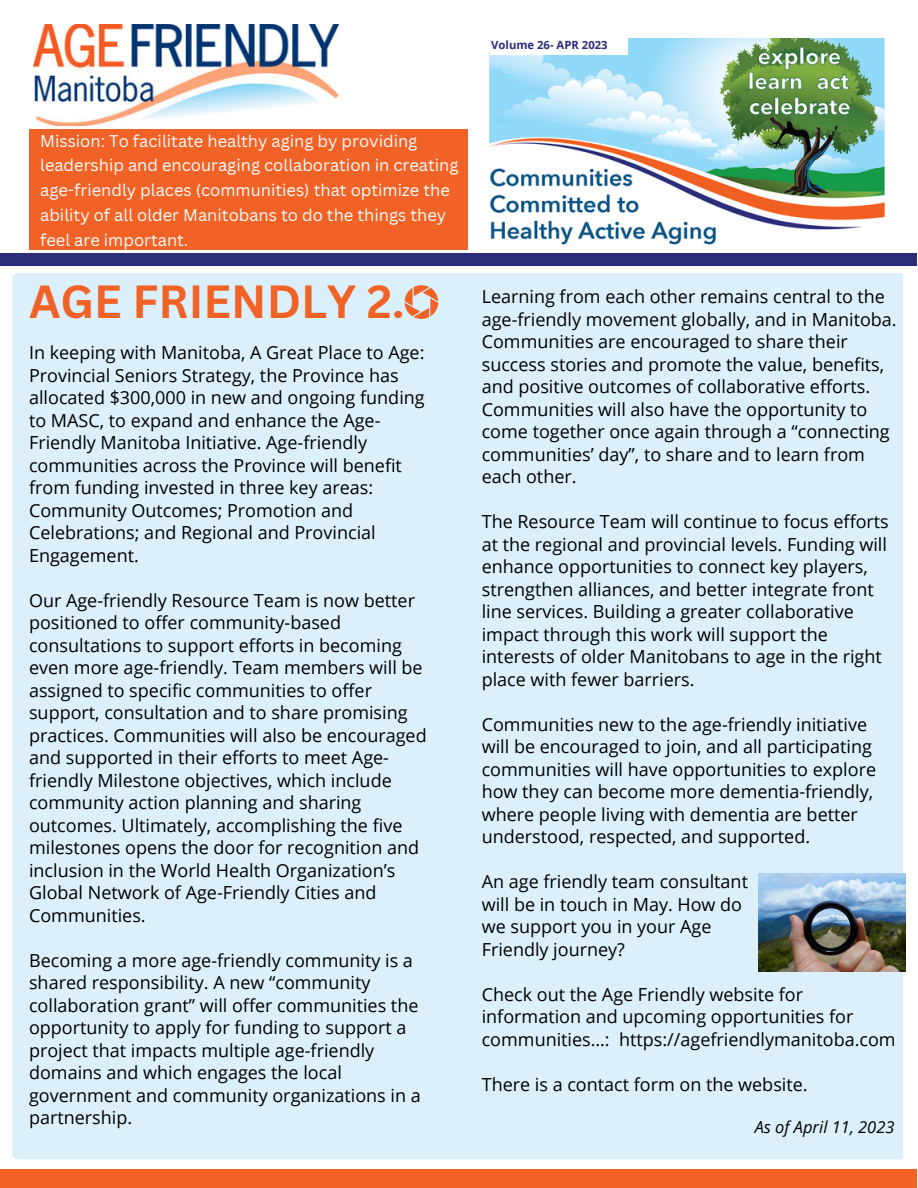
<style>
.page{position:relative;width:918px;height:1188px;background:#fff}
.page>*{position:absolute;margin:0;border:0;box-sizing:border-box;transform-origin:0 0}
.t1{font:700 45.15px "Canva Sans";color:#f16226}
.t2{font:18px/22.5px "Open Sans";color:#000}
.t3{font:16.5px/24.8px "Canva Sans";color:#fff}
.t4{font:italic 16.5px "Open Sans";color:#000}
.t5{font:700 11.25px "Open Sans";color:#2b2d7b}
</style>
<div class="page">
<img style="left:489px;top:38px;width:396px;height:207px">
<div style="left:490px;top:36px;width:138px;height:18px;background:#fff"></div>
<div style="left:12px;top:273px;width:891px;height:886px;background:#dbf0fb"></div>
<div style="left:0;top:253px;width:917px;height:13px;background:#2b2d7b"></div>
<div style="left:0;top:1169px;width:917px;height:19px;background:#f16226"></div>
<img style="left:33px;top:24px;width:305px;height:101px">
<div style="left:29px;top:129px;width:439px;height:120px;background:#f16226"></div>
<img style="left:758px;top:873px;width:147px;height:98px">
<svg style="left:405px;top:285px;width:33px;height:34px"></svg>
<p class="t5" style="left:491px;top:37px;width:118px">Volume 26- APR 2023</p>
<p class="t3" style="left:40px;top:128px;width:420px">Mission: To facilitate healthy aging by providing leadership and encouraging collaboration in creating age-friendly places (communities) that optimize the ability of all older Manitobans to do the things they feel are important.</p>
<h1 class="t1" style="left:29px;top:270px;width:377px">AGE FRIENDLY 2.</h1>
<p class="t2" style="left:29px;top:341px;width:397px">In keeping with Manitoba, A Great Place to Age:<br>Provincial Seniors Strategy, the Province has allocated $300,000 in new and ongoing funding to MASC, to expand and enhance the Age-Friendly Manitoba Initiative. Age-friendly communities across the Province will benefit from funding invested in three key areas:<br>Community Outcomes; Promotion and Celebrations; and Regional and Provincial Engagement.</p>
<p class="t2" style="left:29px;top:589px;width:399px">Our Age-friendly Resource Team is now better positioned to offer community-based consultations to support efforts in becoming even more age-friendly. Team members will be assigned to specific communities to offer support, consultation and to share promising practices. Communities will also be encouraged and supported in their efforts to meet Age&shy;friendly Milestone objectives, which include community action planning and sharing outcomes. Ultimately, accomplishing the five milestones opens the door for recognition and inclusion in the World Health Organization’s Global Network of Age-Friendly Cities and Communities.</p>
<p class="t2" style="left:29px;top:949px;width:393px">Becoming a more age-friendly community is a shared responsibility. A new “community collaboration grant” will offer communities the opportunity to apply for funding to support a project that impacts multiple age-friendly domains and which engages the local government and community organizations in a partnership.</p>
<p class="t2" style="left:482px;top:285px;width:416px">Learning from each other remains central to the age-friendly movement globally, and in Manitoba.<br>Communities are encouraged to share their success stories and promote the value, benefits, and positive outcomes of collaborative efforts.<br>Communities will also have the opportunity to come together once again through a “connecting communities’ day”, to share and to learn from each other.</p>
<p class="t2" style="left:482px;top:510px;width:409px">The Resource Team will continue to focus efforts at the regional and provincial levels. Funding will enhance opportunities to connect key players, strengthen alliances, and better integrate front line services. Building a greater collaborative impact through this work will support the interests of older Manitobans to age in the right place with fewer barriers.</p>
<p class="t2" style="left:482px;top:712px;width:396px">Communities new to the age-friendly initiative will be encouraged to join, and all participating communities will have opportunities to explore how they can become more dementia-friendly, where people living with dementia are better understood, respected, and supported.</p>
<p class="t2" style="left:482px;top:870px;width:268px">An age friendly team consultant will be in touch in May. How do we support you in your Age<br>Friendly journey?</p>
<p class="t2" style="left:482px;top:982px;width:415px">Check out the Age Friendly website for information and upcoming opportunities for communities…: https://agefriendlymanitoba.com</p>
<p class="t2" style="left:482px;top:1072px;width:327px">There is a contact form on the website.</p>
<p class="t4" style="left:755px;top:1116px;width:141px">As of April 11, 2023</p>
</div>
